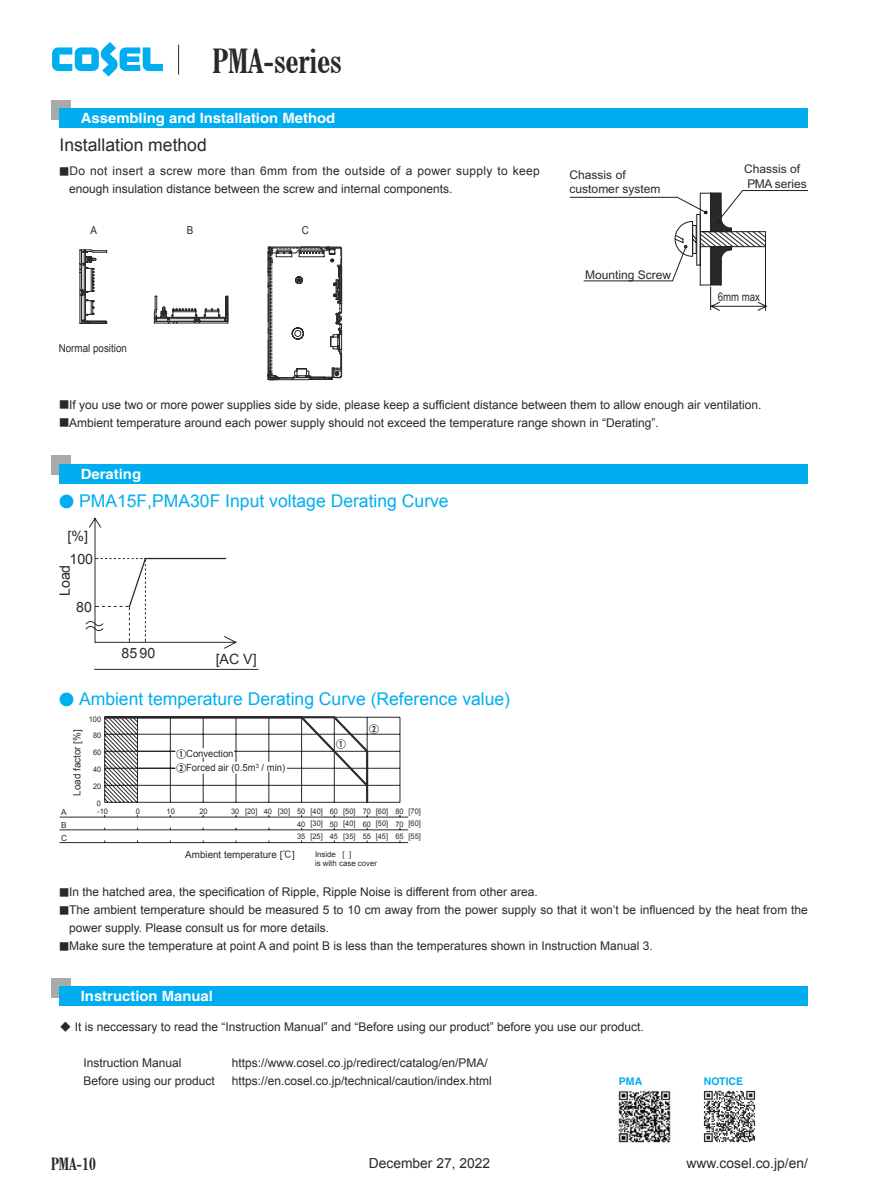
<style>
.page{position:relative;width:893px;height:1191px;background:#fff}
.page>*{position:absolute;margin:0;border:0;box-sizing:border-box;transform-origin:0 0}
.t1{font:700 condensed 34.05px "Century Schoolbook BT";color:#2b2829}
.t2{font:17.55px "Arial";color:#00aeef}
.t3{font:17.55px "Arial";color:#2b2829}
.t4{font:700 condensed 17.25px "Century Schoolbook BT";color:#2b2829}
.t5{font:700 14.1px "Helvetica";color:#fff;scale:1.05 1}
.t6{font:14.1px/22.8px "Arial";color:#2b2829}
.t7{font:13.8px "Arial";color:#2b2829}
.t8{font:12px/18px "Arial";color:#2b2829}
.t9{font:12px "Arial";color:#2b2829;scale:.8 1}
.t10{font:10.95px "Arial";color:#2b2829;scale:.9 1}
.t11{font:700 10.5px "Helvetica";color:#00aeef}
.t12{font:9.9px "Arial";color:#2b2829}
.t13{font:9.9px "COSEL";color:#2b2829}
.t14{font:8.25px/12.9px "Arial";color:#2b2829;text-align:justify}
.t15{font:7.8px/9.3px "Arial";color:#2b2829}
.t16{font:7.65px "Arial";color:#2b2829}
.s1{font-family:"Helve Wide"}
.s2{font-family:"COSEL"}
.s3{font-family:"MS Gothic"}
</style>
<div class="page">
<div style="left:51px;top:456px;width:19px;height:19px;background:#a8aaac"></div>
<div style="left:60px;top:464px;width:748px;height:19px;background:#00aeef"></div>
<div style="left:51px;top:100px;width:19px;height:19px;background:#a8aaac"></div>
<div style="left:60px;top:108px;width:748px;height:20px;background:#00aeef"></div>
<div style="left:51px;top:978px;width:19px;height:19px;background:#a8aaac"></div>
<div style="left:60px;top:986px;width:748px;height:20px;background:#00aeef"></div>
<img style="left:703px;top:1090px;width:53px;height:53px">
<img style="left:617px;top:1089px;width:54px;height:54px">
<svg style="left:52px;top:42px;width:111px;height:35px"></svg>
<svg style="left:178px;top:45px;width:1px;height:29px"></svg>
<svg style="left:570px;top:190px;width:238px;height:121px"></svg>
<svg style="left:79px;top:246px;width:263px;height:134px"></svg>
<svg style="left:85px;top:517px;width:152px;height:131px"></svg>
<hr style="left:95px;top:669px;width:163px;height:1px;background:#2b2829">
<svg style="left:59px;top:716px;width:350px;height:127px"></svg>
<svg style="left:103px;top:716px;width:267px;height:88px"></svg>
<h1 class="t1" style="left:213px;top:41px;width:130px">PMA-series</h1>
<p class="t5" style="left:81px;top:112px;width:244px">Assembling and Installation Method</p>
<h2 class="t3" style="left:60px;top:138px;width:149px">Installation method</h2>
<p class="t8" style="left:69px;top:163px;width:472px;text-indent:-10px"><span class="s1">¡</span>Do not insert a screw more than 6mm from the outside of a power supply to keep enough insulation distance between the screw and internal components.</p>
<p class="t10" style="left:91px;top:226px;width:9px">A</p>
<p class="t10" style="left:59px;top:344px;width:77px">Normal position</p>
<p class="t10" style="left:187px;top:226px;width:9px">B</p>
<p class="t10" style="left:302px;top:226px;width:9px">C</p>
<p class="t8" style="left:570px;top:168px;width:92px;line-height:14.2px">Chassis of customer system</p>
<p class="t8" style="left:585px;top:267px;width:88px">Mounting Screw</p>
<p class="t8" style="left:756px;top:163px;width:53px;line-height:14.2px;text-indent:-11px">Chassis of<br>B series</p>
<p class="t8" style="left:748px;top:175px;width:26px">PMA</p>
<p class="t9" style="left:718px;top:292px;width:54px">6mm max</p>
<p class="t8" style="left:60px;top:395px;width:703px"><span class="s1">¡</span>If you use two or more power supplies side by side, please keep a suf昀椀cient distance between them to allow enough air ventilation. <span class="s1">¡</span>Ambient temperature around each power supply should not exceed the temperature range shown in “Derating”.</p>
<p class="t5" style="left:81px;top:468px;width:59px">Derating</p>
<h2 class="t2" style="left:60px;top:494px;width:391px"><span class="s1">¿</span> PMA15F,PMA30F Input voltage Derating Curve</h2>
<p class="t6" style="left:67px;top:526px;width:27px">[%]<br>100</p>
<p class="t6" style="left:76px;top:597px;width:17px">80</p>
<p class="t6" style="left:55px;top:596px;width:33px;rotate:-90deg">Load</p>
<p class="t6" style="left:122px;top:643px;width:35px">85 90</p>
<p class="t6" style="left:216px;top:649px;width:42px">[AC V]</p>
<h2 class="t2" style="left:60px;top:692px;width:452px"><span class="s1">¿</span> Ambient temperature Derating Curve (Reference value)</h2>
<p class="t16" style="left:89px;top:716px;width:14px">100</p>
<p class="t16" style="left:93px;top:749px;width:10px">60</p>
<p class="t16" style="left:93px;top:766px;width:10px">40</p>
<p class="t16" style="left:93px;top:783px;width:10px">20</p>
<p class="t16" style="left:97px;top:800px;width:6px">0</p>
<p class="t12" style="left:73px;top:795px;width:68px;rotate:-90deg">Load factor [%]</p>
<p class="t16" style="left:93px;top:732px;width:10px">80</p>
<p class="t14" style="left:61px;top:806px;width:7px">A B C</p>
<p class="t16" style="left:97px;top:808px;width:12px">-10</p>
<p class="t12" style="left:176px;top:749px;width:59px"><span class="s2">1</span>Convection</p>
<p class="t12" style="left:176px;top:763px;width:110px"><span class="s2">2</span>Forced air (0.5m<sup>3</sup> / min)</p>
<p class="t13" style="left:336px;top:738px;width:11px">1</p>
<p class="t13" style="left:369px;top:722px;width:11px">2</p>
<p class="t16" style="left:136px;top:808px;width:6px">0</p>
<p class="t16" style="left:199px;top:808px;width:10px">20</p>
<p class="t16" style="left:167px;top:808px;width:10px">10</p>
<p class="t16" style="left:231px;top:808px;width:28px">30 [20]</p>
<p class="t16" style="left:278px;top:808px;width:14px">[30]</p>
<p class="t16" style="left:310px;top:808px;width:14px">[40]</p>
<p class="t16" style="left:343px;top:808px;width:14px">[50]</p>
<p class="t16" style="left:376px;top:808px;width:14px">[60]</p>
<p class="t16" style="left:408px;top:808px;width:14px">[70]</p>
<p class="t16" style="left:310px;top:821px;width:14px">[30]</p>
<p class="t16" style="left:343px;top:821px;width:14px">[40]</p>
<p class="t16" style="left:376px;top:821px;width:14px">[50]</p>
<p class="t16" style="left:408px;top:821px;width:14px">[60]</p>
<p class="t16" style="left:310px;top:833px;width:14px">[25]</p>
<p class="t16" style="left:343px;top:833px;width:14px">[35]</p>
<p class="t16" style="left:376px;top:833px;width:14px">[45]</p>
<p class="t16" style="left:408px;top:833px;width:14px">[55]</p>
<p class="t16" style="left:264px;top:808px;width:10px">40</p>
<p class="t16" style="left:297px;top:808px;width:10px">50</p>
<p class="t16" style="left:330px;top:808px;width:10px">60</p>
<p class="t16" style="left:363px;top:808px;width:10px">70</p>
<p class="t16" style="left:396px;top:808px;width:10px">80</p>
<p class="t16" style="left:297px;top:821px;width:10px">40</p>
<p class="t16" style="left:330px;top:821px;width:10px">50</p>
<p class="t16" style="left:363px;top:821px;width:10px">60</p>
<p class="t16" style="left:396px;top:821px;width:10px">70</p>
<p class="t16" style="left:297px;top:834px;width:10px">35</p>
<p class="t16" style="left:396px;top:834px;width:10px">65</p>
<p class="t16" style="left:330px;top:834px;width:10px">45</p>
<p class="t16" style="left:363px;top:834px;width:10px">55</p>
<p class="t12" style="left:185px;top:851px;width:111px">Ambient temperature [<span class="s2">C</span>]</p>
<p class="t15" style="left:315px;top:850px;width:64px">Inside [ ]<br>is with case cover</p>
<p class="t8" style="left:60px;top:882px;width:480px"><span class="s1">¡</span>In the hatched area, the speci昀椀cation of Ripple, Ripple Noise is different from other area.</p>
<p class="t8" style="left:60px;top:901px;width:750px"><span class="s1">¡</span>The ambient temperature should be measured 5 to 10 cm away from the power supply so that it won’t be in昀氀uenced by the heat from the</p>
<p class="t8" style="left:69px;top:920px;width:261px">power supply. Please consult us for more details.</p>
<p class="t8" style="left:60px;top:938px;width:595px"><span class="s1">¡</span>Make sure the temperature at point A and point B is less than the temperatures shown in Instruction Manual 3.</p>
<p class="t5" style="left:81px;top:990px;width:127px">Instruction Manual</p>
<p class="t8" style="left:60px;top:1019px;width:586px"><span class="s3">◆</span> It is neccessary to read the “Instruction Manual” and “Before using our product” before you use our product.</p>
<p class="t8" style="left:84px;top:1055px;width:100px">Instruction Manual</p>
<p class="t8" style="left:232px;top:1055px;width:258px">https://www.cosel.co.jp/redirect/catalog/en/PMA/</p>
<p class="t8" style="left:84px;top:1073px;width:133px">Before using our product</p>
<p class="t8" style="left:232px;top:1073px;width:262px">https://en.cosel.co.jp/technical/caution/index.html</p>
<p class="t11" style="left:619px;top:1077px;width:25px">PMA</p>
<p class="t11" style="left:704px;top:1077px;width:41px">NOTICE</p>
<h3 class="t4" style="left:51px;top:1153px;width:46px">PMA-10</h3>
<p class="t7" style="left:369px;top:1158px;width:123px">December 27, 2022</p>
<p class="t7" style="left:687px;top:1158px;width:123px">www.cosel.co.jp/en/</p>
</div>
